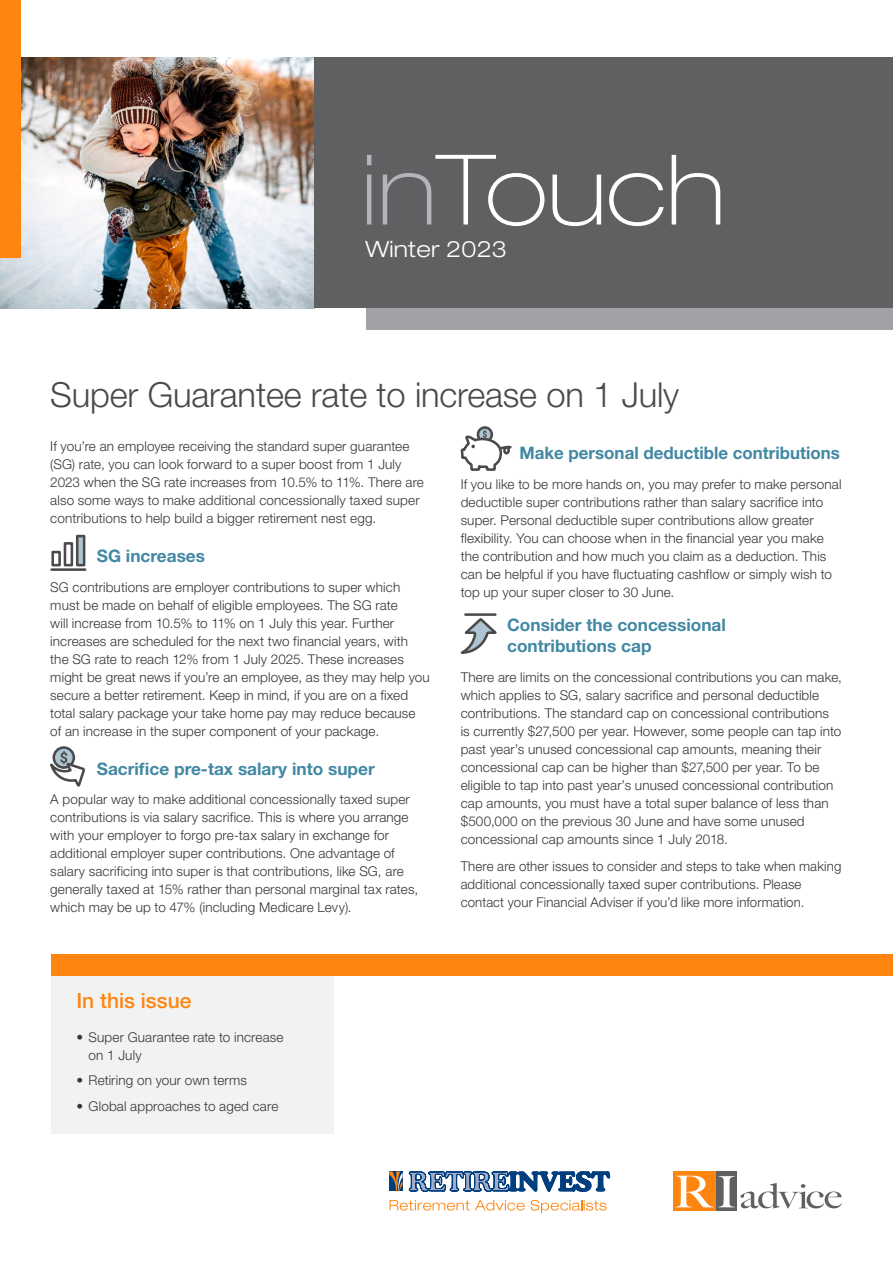
<style>
.page{position:relative;width:893px;height:1263px;background:#fff}
.page>*{position:absolute;margin:0;border:0;box-sizing:border-box;transform-origin:0 0}
.t1{font:100 expanded 97.5px "Helvetica Neue LT Pro";color:#fff}
.t2{font:300 34.5px "Helvetica Neue LT Std";letter-spacing:-.005em;color:#4a4a4d}
.t3{font:300 expanded 22.5px "Helvetica Neue LT Pro";letter-spacing:.01em;color:#fff}
.t4{font:500 21px "Helvetica Neue LT Std";letter-spacing:-.005em;color:#ff8511}
.t5{font:700 17.25px/21px "Helvetica Neue LT Std";color:#4288a3}
.t6{font:300 13.5px/18px "Helvetica Neue LT Std";letter-spacing:.01em;color:#353538}
.s1{color:#b3b5b8}
</style>
<div class="page">
<div style="left:51px;top:976px;width:283px;height:158px;background:#f1f3f3"></div>
<div style="left:51px;top:954px;width:842px;height:22px;background:#ff8511"></div>
<svg style="left:390px;top:1200px;width:217px;height:13px"></svg>
<svg style="left:409px;top:1171px;width:201px;height:21px"></svg>
<svg style="left:389px;top:1171px;width:14px;height:20px"></svg>
<div style="left:673px;top:1171px;width:43px;height:40px;background:#ff8511"></div>
<div style="left:716px;top:1171px;width:21px;height:40px;background:#5e6062"></div>
<svg style="left:676px;top:1176px;width:166px;height:32px"></svg>
<img style="left:0;top:57px;width:314px;height:251px">
<div style="left:366px;top:308px;width:527px;height:22px;background:#a0a2a6"></div>
<div style="left:314px;top:57px;width:579px;height:251px;background:#5e6062"></div>
<div style="left:0;top:0;width:21px;height:257px;background:#ff8511"></div>
<svg style="left:50px;top:541px;width:37px;height:30px"></svg>
<svg style="left:76px;top:535px;width:9px;height:31px"></svg>
<div style="left:51px;top:551px;width:10px;height:15px;border:3px solid #4a4a4d"></div>
<svg style="left:50px;top:746px;width:35px;height:41px"></svg>
<svg style="left:460px;top:426px;width:52px;height:45px"></svg>
<svg style="left:460px;top:618px;width:37px;height:36px"></svg>
<hr style="left:465px;top:613px;width:30px;height:3px;background:#4a4a4d">
<h1 class="t1" style="left:361px;top:132px;width:366px"><span class="s1">in</span>Touch</h1>
<h3 class="t3" style="left:365px;top:236px;width:143px">Winter 2023</h3>
<h2 class="t2" style="left:50px;top:374px;width:630px">Super Guarantee rate to increase on 1 July</h2>
<p class="t6" style="left:50px;top:437px;width:375px">If you’re an employee receiving the standard super guarantee (SG) rate, you can look forward to a super boost from 1 July 2023 when the SG rate increases from 10.5% to 11%. There are also some ways to make additional concessionally taxed super contributions to help build a bigger retirement nest egg.</p>
<p class="t5" style="left:97px;top:545px;width:110px">SG increases</p>
<p class="t6" style="left:50px;top:578px;width:381px">SG contributions are employer contributions to super which must be made on behalf of eligible employees. The SG rate<br>will increase from 10.5% to 11% on 1 July this year. Further increases are scheduled for the next two financial years, with<br>the SG rate to reach 12% from 1 July 2025. These increases might be great news if you’re an employee, as they may help you secure a better retirement. Keep in mind, if you are on a fixed total salary package your take home pay may reduce because<br>of an increase in the super component of your package.</p>
<p class="t5" style="left:97px;top:758px;width:279px">Sacrifice pre-tax salary into super</p>
<p class="t6" style="left:50px;top:790px;width:369px">A popular way to make additional concessionally taxed super contributions is via salary sacrifice. This is where you arrange with your employer to forgo pre-tax salary in exchange for additional employer super contributions. One advantage of salary sacrificing into super is that contributions, like SG, are generally taxed at 15% rather than personal marginal tax rates, which may be up to 47% (including Medicare Levy).</p>
<p class="t5" style="left:519px;top:442px;width:322px">Make personal deductible contributions</p>
<p class="t6" style="left:461px;top:474px;width:382px">If you like to be more hands on, you may prefer to make personal deductible super contributions rather than salary sacrifice into super. Personal deductible super contributions allow greater flexibility. You can choose when in the financial year you make the contribution and how much you claim as a deduction. This can be helpful if you have fluctuating cashflow or simply wish to top up your super closer to 30 June.</p>
<p class="t5" style="left:507px;top:614px;width:220px">Consider the concessional contributions cap</p>
<p class="t6" style="left:461px;top:668px;width:383px">There are limits on the concessional contributions you can make, which applies to SG, salary sacrifice and personal deductible contributions. The standard cap on concessional contributions<br>is currently $27,500 per year. However, some people can tap into past year’s unused concessional cap amounts, meaning their concessional cap can be higher than $27,500 per year. To be eligible to tap into past year’s unused concessional contribution cap amounts, you must have a total super balance of less than $500,000 on the previous 30 June and have some unused concessional cap amounts since 1 July 2018.</p>
<p class="t6" style="left:461px;top:857px;width:382px">There are other issues to consider and steps to take when making additional concessionally taxed super contributions. Please contact your Financial Adviser if you’d like more information.</p>
<h3 class="t4" style="left:77px;top:988px;width:116px">In this issue</h3>
<p class="t6" style="left:89px;top:1028px;width:196px;text-indent:-12px">• Super Guarantee rate to increase on 1 July</p>
<p class="t6" style="left:77px;top:1071px;width:172px">• Retiring on your own terms</p>
<p class="t6" style="left:77px;top:1097px;width:203px">• Global approaches to aged care</p>
</div>
